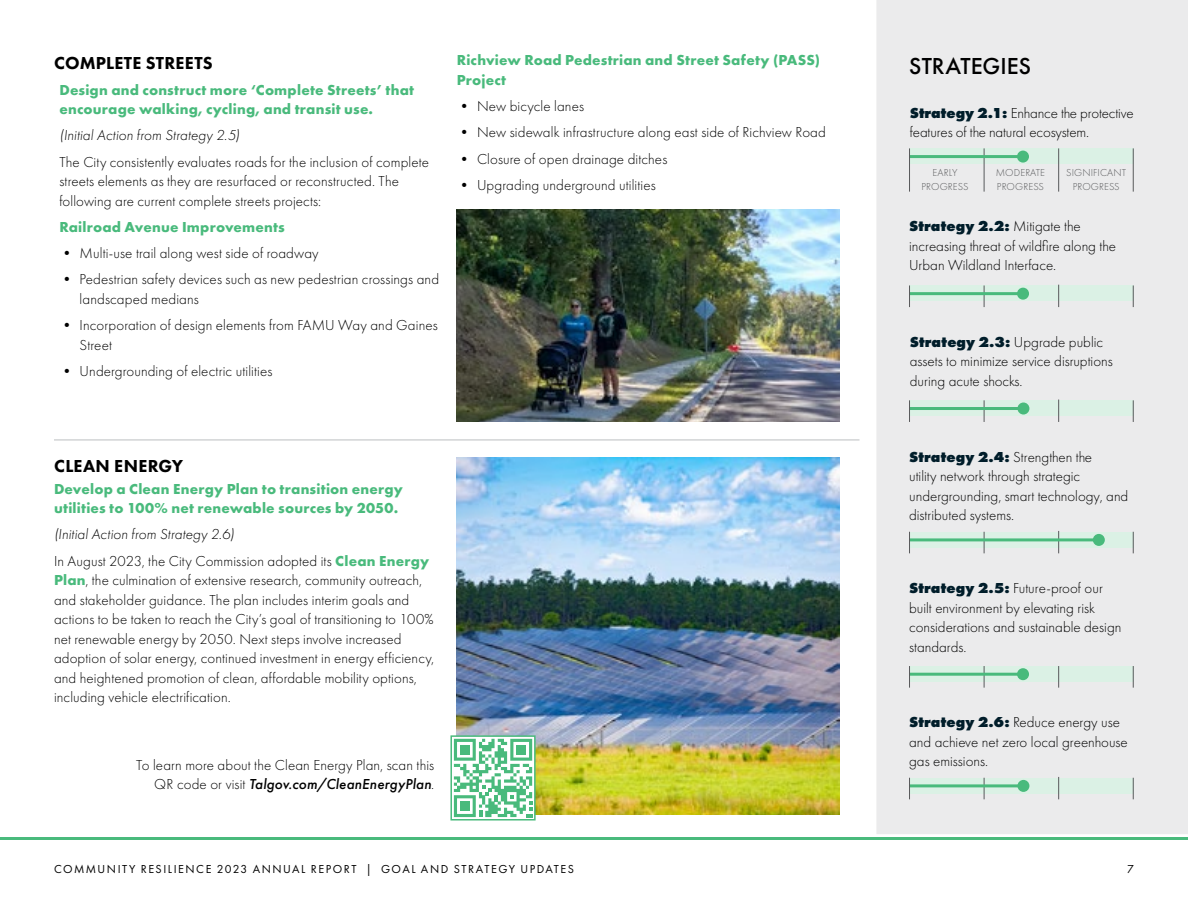
<style>
.page{position:relative;width:1188px;height:918px;background:#fff}
.page>*{position:absolute;margin:0;border:0;box-sizing:border-box;transform-origin:0 0}
.t1{font:500 24px "Futura PT";color:#000}
.t2{font:800 18px "Futura PT";letter-spacing:.01em;color:#000}
.t3{font:300 15px/19.5px "Futura PT";letter-spacing:.005em;color:#000}
.t4{font:700 15px/19.5px "Futura PT";letter-spacing:.015em;color:#49ba7c}
.t5{font:italic 300 15px "Futura PT";letter-spacing:.01em;color:#000}
.t6{font:12px "Futura PT";letter-spacing:.125em;color:#000}
.t7{font:300 10.5px/13.5px "Futura PT";letter-spacing:.01em;color:#58595b;text-align:center}
.s1{font-style:italic}
.s2{font-weight:700;color:#49ba7c}
.s3{font-weight:500;font-style:italic}
.s4{font-weight:800;color:#001d2a}
</style>
<div class="page">
<div style="left:876px;top:0;width:312px;height:834px;background:#ebebec"></div>
<div style="left:910px;top:148px;width:224px;height:16px;background:#dbf1e5"></div>
<hr style="left:1133px;top:148px;width:1px;height:44px;background:#58595b">
<hr style="left:1058px;top:148px;width:1px;height:44px;background:#58595b">
<hr style="left:984px;top:148px;width:1px;height:44px;background:#58595b">
<hr style="left:909px;top:155px;width:114px;height:3px;background:#49ba7c">
<div style="left:1017px;top:151px;width:12px;height:12px;background:#49ba7c;border-radius:50%"></div>
<hr style="left:909px;top:148px;width:1px;height:44px;background:#58595b">
<div style="left:910px;top:400px;width:224px;height:16px;background:#dbf1e5"></div>
<svg style="left:1133px;top:400px;width:1px;height:22px"></svg>
<svg style="left:1058px;top:400px;width:1px;height:22px"></svg>
<svg style="left:984px;top:400px;width:1px;height:22px"></svg>
<hr style="left:909px;top:407px;width:114px;height:3px;background:#49ba7c">
<div style="left:1017px;top:403px;width:12px;height:12px;background:#49ba7c;border-radius:50%"></div>
<svg style="left:909px;top:400px;width:1px;height:22px"></svg>
<div style="left:910px;top:666px;width:224px;height:16px;background:#dbf1e5"></div>
<svg style="left:1133px;top:666px;width:1px;height:22px"></svg>
<svg style="left:1058px;top:666px;width:1px;height:22px"></svg>
<svg style="left:984px;top:666px;width:1px;height:22px"></svg>
<hr style="left:909px;top:673px;width:114px;height:3px;background:#49ba7c">
<div style="left:1017px;top:668px;width:12px;height:12px;background:#49ba7c;border-radius:50%"></div>
<svg style="left:909px;top:666px;width:1px;height:22px"></svg>
<div style="left:910px;top:285px;width:224px;height:16px;background:#dbf1e5"></div>
<svg style="left:1133px;top:285px;width:1px;height:22px"></svg>
<svg style="left:1058px;top:285px;width:1px;height:22px"></svg>
<svg style="left:984px;top:285px;width:1px;height:22px"></svg>
<hr style="left:909px;top:292px;width:114px;height:3px;background:#49ba7c">
<div style="left:1017px;top:288px;width:12px;height:12px;background:#49ba7c;border-radius:50%"></div>
<svg style="left:909px;top:285px;width:1px;height:22px"></svg>
<div style="left:910px;top:532px;width:224px;height:16px;background:#dbf1e5"></div>
<svg style="left:1133px;top:532px;width:1px;height:21px"></svg>
<svg style="left:1058px;top:531px;width:1px;height:22px"></svg>
<svg style="left:984px;top:532px;width:1px;height:21px"></svg>
<hr style="left:909px;top:538px;width:190px;height:3px;background:#49ba7c">
<div style="left:1093px;top:534px;width:12px;height:12px;background:#49ba7c;border-radius:50%"></div>
<svg style="left:909px;top:532px;width:1px;height:21px"></svg>
<div style="left:910px;top:778px;width:224px;height:16px;background:#dbf1e5"></div>
<svg style="left:1133px;top:778px;width:1px;height:21px"></svg>
<svg style="left:1058px;top:777px;width:1px;height:22px"></svg>
<svg style="left:984px;top:778px;width:1px;height:21px"></svg>
<hr style="left:909px;top:784px;width:114px;height:3px;background:#49ba7c">
<div style="left:1017px;top:780px;width:12px;height:12px;background:#49ba7c;border-radius:50%"></div>
<svg style="left:909px;top:778px;width:1px;height:21px"></svg>
<hr style="left:0;top:837px;width:1188px;height:3px;background:#49ba7c">
<hr style="left:54px;top:440px;width:806px;height:1px;background:#bcbec0">
<img style="left:457px;top:458px;width:382px;height:356px">
<img style="left:457px;top:209px;width:382px;height:213px">
<svg style="left:450px;top:735px;width:86px;height:86px"></svg>
<svg style="left:454px;top:739px;width:78px;height:78px"></svg>
<div style="left:460px;top:745px;width:10px;height:9px;background:#49ba7c"></div>
<div style="left:517px;top:745px;width:9px;height:9px;background:#49ba7c"></div>
<div style="left:460px;top:801px;width:10px;height:10px;background:#49ba7c"></div>
<p class="t2" style="left:54px;top:52px;width:160px">COMPLETE STREETS</p>
<p class="t4" style="left:59px;top:79px;width:356px">Design and construct more ‘Complete Streets’ that encourage walking, cycling, and transit use.</p>
<p class="t5" style="left:59px;top:127px;width:182px">(Initial Action from Strategy 2.5)</p>
<p class="t3" style="left:59px;top:152px;width:371px">The City consistently evaluates roads for the inclusion of complete streets elements as they are resurfaced or reconstructed. The following are current complete streets projects:</p>
<p class="t4" style="left:59px;top:217px;width:227px">Railroad Avenue Improvements</p>
<p class="t3" style="left:59px;top:243px;width:261px">• Multi-use trail along west side of roadway</p>
<p class="t3" style="left:80px;top:270px;width:361px;text-indent:-20px">• Pedestrian safety devices such as new pedestrian crossings and landscaped medians</p>
<p class="t3" style="left:80px;top:315px;width:360px;text-indent:-20px">• Incorporation of design elements from FAMU Way and Gaines<br>Street</p>
<p class="t3" style="left:59px;top:361px;width:215px">• Undergrounding of electric utilities</p>
<p class="t4" style="left:457px;top:50px;width:365px">Richview Road Pedestrian and Street Safety (PASS)<br>Project</p>
<p class="t3" style="left:457px;top:97px;width:129px">• New bicycle lanes</p>
<p class="t3" style="left:457px;top:123px;width:371px">• New sidewalk infrastructure along east side of Richview Road</p>
<p class="t3" style="left:457px;top:149px;width:212px">• Closure of open drainage ditches</p>
<p class="t3" style="left:457px;top:175px;width:201px">• Upgrading underground utilities</p>
<p class="t2" style="left:54px;top:454px;width:131px">CLEAN ENERGY</p>
<p class="t4" style="left:54px;top:479px;width:350px">Develop a Clean Energy Plan to transition energy utilities to 100% net renewable sources by 2050.</p>
<p class="t3" style="left:54px;top:521px;width:377px;line-height:26.2px"><span class="s1">(Initial Action from Strategy 2.6)<br></span>In August 2023, the City Commission adopted its <span class="s2">Clean Energy</span></p>
<p class="t3" style="left:54px;top:571px;width:382px"><span class="s2">Plan</span>, the culmination of extensive research, community outreach, and stakeholder guidance. The plan includes interim goals and actions to be taken to reach the City’s goal of transitioning to 100% net renewable energy by 2050. Next steps involve increased adoption of solar energy, continued investment in energy efficiency, and heightened promotion of clean, affordable mobility options, including vehicle electrification.</p>
<p class="t3" style="left:136px;top:755px;width:300px;text-align:right">To learn more about the Clean Energy Plan, scan this<br>QR code or visit <span class="s3">Talgov.com/CleanEnergyPlan</span>.</p>
<h1 class="t1" style="left:909px;top:51px;width:124px">STRATEGIES</h1>
<p class="t3" style="left:910px;top:103px;width:225px"><span class="s4">Strategy 2.1:</span> Enhance the protective features of the natural ecosystem.</p>
<p class="t7" style="left:922px;top:166px;width:48px">EARLY<br>PROGRESS</p>
<p class="t7" style="left:996px;top:166px;width:51px;text-align:left">MODERATE<br>PROGRESS</p>
<p class="t7" style="left:1066px;top:166px;width:61px">SIGNIFICANT<br>PROGRESS</p>
<p class="t3" style="left:909px;top:217px;width:208px"><span class="s4">Strategy 2.2:</span> Mitigate the increasing threat of wildfire along the<br>Urban Wildland Interface.</p>
<p class="t3" style="left:910px;top:332px;width:204px"><span class="s4">Strategy 2.3:</span> Upgrade public assets to minimize service disruptions during acute shocks.</p>
<p class="t3" style="left:909px;top:447px;width:221px"><span class="s4">Strategy 2.4:</span> Strengthen the<br>utility network through strategic undergrounding, smart technology, and distributed systems.</p>
<p class="t3" style="left:909px;top:579px;width:214px"><span class="s4">Strategy 2.5:</span> Future-proof our built environment by elevating risk considerations and sustainable design standards.</p>
<p class="t3" style="left:909px;top:713px;width:220px"><span class="s4">Strategy 2.6:</span> Reduce energy use and achieve net zero local greenhouse gas emissions.</p>
<p class="t6" style="left:54px;top:862px;width:521px">COMMUNITY RESILIENCE 2023 ANNUAL REPORT | GOAL AND STRATEGY UPDATES</p>
<p class="t6" style="left:1127px;top:862px;width:8px">7</p>
</div>
